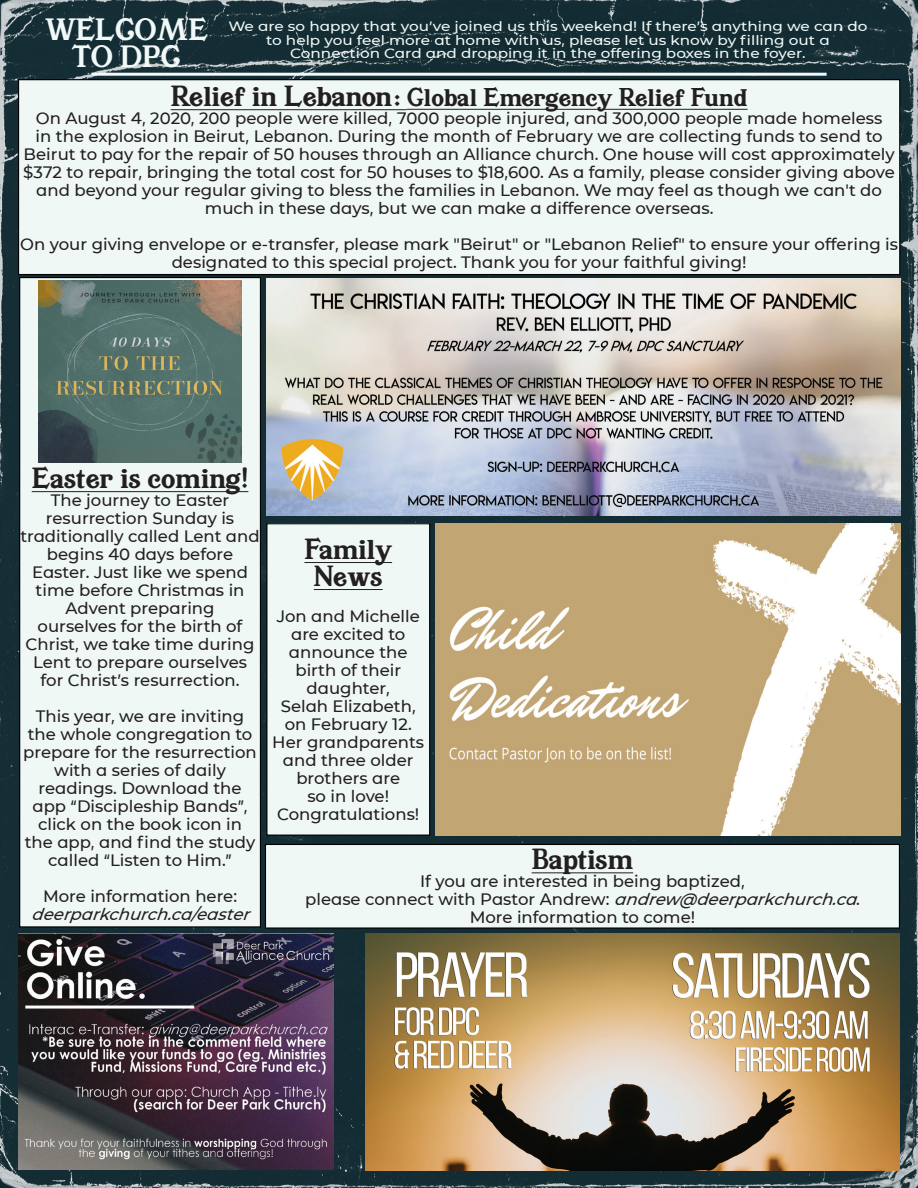
<style>
.page{position:relative;width:918px;height:1188px;background:#fff}
.page>*{position:absolute;margin:0;border:0;box-sizing:border-box;transform-origin:0 0}
.t1{font:27px "Buena Park JF";color:#f0f9f7}
.t2{font:25.5px "Buena Park JF";color:#231f20}
.t3{font:22.5px "Buena Park JF";color:#231f20}
.t4{font:500 16.5px/18px "CMG Sans";color:#231f20;text-align:center}
.t5{font:italic 500 16.5px/18px "CMG Sans";color:#231f20;text-align:center}
.t6{font:500 13.5px "CMG Sans";color:#f0f9f7;scale:1.13 1}
.s1{font-size:25.5px}
.s2{font-style:normal}
.s3{font-style:italic}
</style>
<div class="page">
<img style="left:0;top:0;width:918px;height:1188px">
<hr style="left:91px;top:73px;width:736px;height:3px;background:#f0f9f7">
<div style="left:267px;top:524px;width:163px;height:311px;background:#f0f8f6"></div>
<hr style="left:304px;top:562px;width:88px;height:1px;background:#231f20">
<hr style="left:314px;top:589px;width:69px;height:1px;background:#231f20">
<div style="left:266px;top:523px;width:164px;height:313px;border:1px solid #000"></div>
<div style="left:19px;top:80px;width:881px;height:195px;background:#f0f8f6"></div>
<hr style="left:171px;top:109px;width:236px;height:1px;background:#231f20">
<hr style="left:407px;top:109px;width:341px;height:1px;background:#231f20">
<div style="left:18px;top:79px;width:882px;height:196px;border:1px solid #000"></div>
<img style="left:266px;top:278px;width:634px;height:237px">
<div style="left:20px;top:278px;width:240px;height:649px;background:#f0f8f6"></div>
<hr style="left:32px;top:491px;width:216px;height:1px;background:#231f20">
<div style="left:19px;top:277px;width:242px;height:650px;border:1px solid #000"></div>
<img style="left:38px;top:280px;width:204px;height:183px">
<div style="left:265px;top:844px;width:634px;height:84px;background:#f0f8f6"></div>
<hr style="left:532px;top:873px;width:101px;height:1px;background:#231f20">
<div style="left:265px;top:844px;width:635px;height:85px;border:1px solid #000"></div>
<img style="left:18px;top:934px;width:315px;height:236px">
<img style="left:365px;top:933px;width:535px;height:237px">
<img style="left:435px;top:523px;width:465px;height:313px">
<p class="t1" style="left:45px;top:10px;width:165px">WELCOME</p>
<p class="t1" style="left:72px;top:38px;width:110px">TO DPC</p>
<p class="t6" style="left:228px;top:17px;width:567px">We are so happy that you’ve joined us this weekend! If there’s anything we can do</p>
<p class="t6" style="left:266px;top:30px;width:500px">to help you feel more at home with us, please let us know by filling out a</p>
<p class="t6" style="left:290px;top:44px;width:458px">Connection Card and dropping it in the offering boxes in the foyer.</p>
<p class="t3" style="left:171px;top:82px;width:578px"><span class="s1">Relief in Lebanon:</span> Global Emergency Relief Fund</p>
<p class="t4" style="left:23px;top:109px;width:873px">On August 4, 2020, 200 people were killed, 7000 people injured, and 300,000 people made homeless<br>in the explosion in Beirut, Lebanon. During the month of February we are collecting funds to send to Beirut to pay for the repair of 50 houses through an Alliance church. One house will cost approximately $372 to repair, bringing the total cost for 50 houses to $18,600. As a family, please consider giving above and beyond your regular giving to bless the families in Lebanon. We may feel as though we can't do much in these days, but we can make a difference overseas.</p>
<p class="t4" style="left:20px;top:235px;width:879px">On your giving envelope or e-transfer, please mark "Beirut" or "Lebanon Relief" to ensure your offering is designated to this special project. Thank you for your faithful giving!</p>
<p class="t2" style="left:32px;top:461px;width:218px">Easter is coming!</p>
<p class="t4" style="left:51px;top:491px;width:180px">The journey to Easter</p>
<p class="t4" style="left:46px;top:509px;width:190px">resurrection Sunday is</p>
<p class="t4" style="left:20px;top:527px;width:241px">traditionally called Lent and begins 40 days before</p>
<p class="t4" style="left:32px;top:563px;width:217px">Easter. Just like we spend time before Christmas in<br>Advent preparing</p>
<p class="t4" style="left:26px;top:617px;width:230px">ourselves for the birth of<br>Christ, we take time during<br>Lent to prepare ourselves for Christ’s resurrection.</p>
<p class="t4" style="left:23px;top:707px;width:235px">This year, we are inviting the whole congregation to prepare for the resurrection with a series of daily</p>
<p class="t4" style="left:25px;top:779px;width:232px">readings. Download the app “Discipleship Bands”, click on the book icon in the app, and find the study called “Listen to Him.”</p>
<p class="t5" style="left:31px;top:887px;width:227px"><span class="s2">More information here: </span>deerparkchurch.ca/easter</p>
<p class="t2" style="left:304px;top:531px;width:89px">Family</p>
<p class="t2" style="left:314px;top:558px;width:70px">News</p>
<p class="t4" style="left:277px;top:607px;width:145px">Jon and Michelle are excited to</p>
<p class="t4" style="left:289px;top:643px;width:120px">announce the birth of their daughter,</p>
<p class="t4" style="left:272px;top:697px;width:153px">Selah Elizabeth, on February 12.<br>Her grandparents and three older</p>
<p class="t4" style="left:296px;top:769px;width:105px">brothers are</p>
<p class="t4" style="left:307px;top:787px;width:83px">so in love!</p>
<p class="t4" style="left:277px;top:805px;width:144px">Congratulations!</p>
<p class="t2" style="left:532px;top:842px;width:103px">Baptism</p>
<p class="t4" style="left:420px;top:872px;width:326px">If you are interested in being baptized,</p>
<p class="t4" style="left:305px;top:890px;width:560px">please connect with Pastor Andrew: <span class="s3">andrew@deerparkchurch.ca</span>.</p>
<p class="t4" style="left:470px;top:908px;width:227px">More information to come!</p>
</div>
